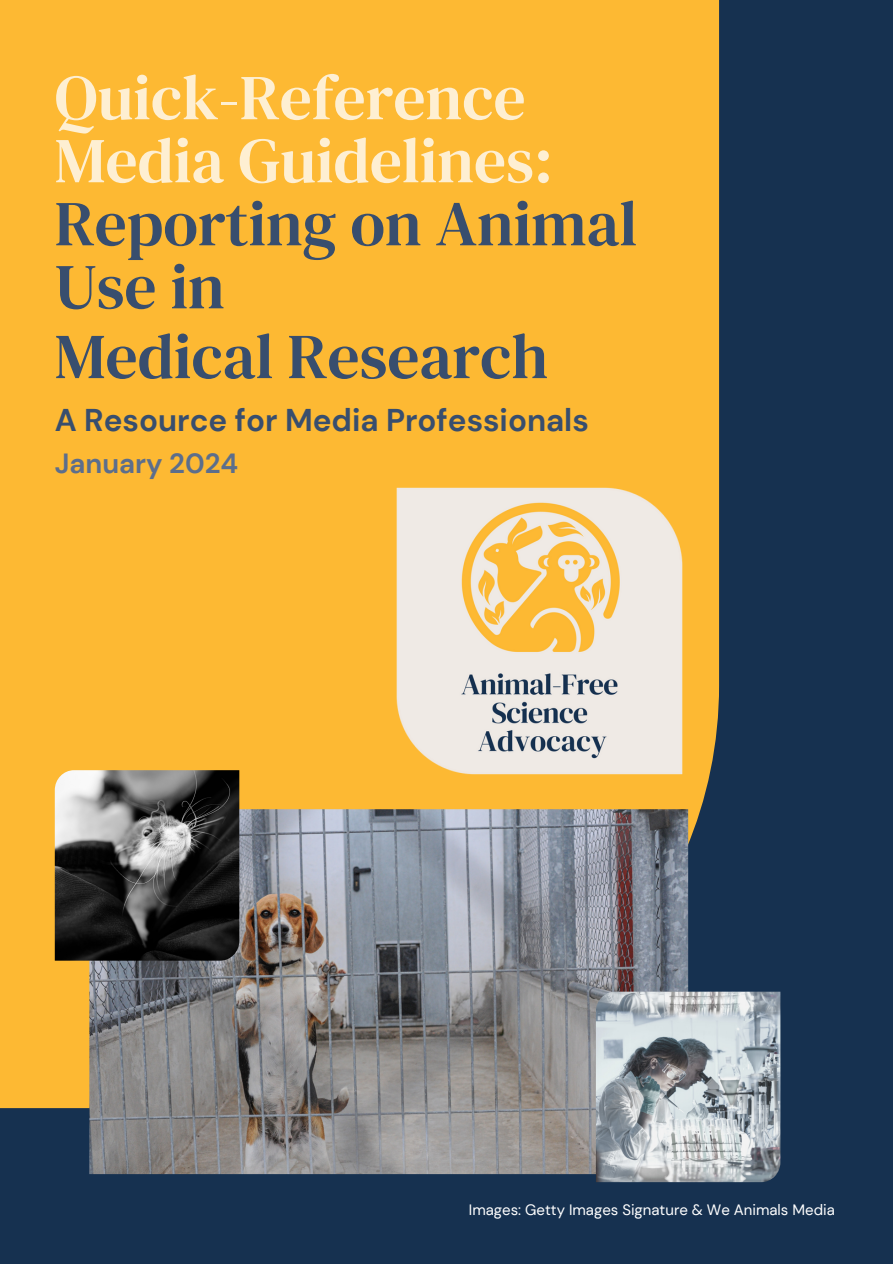
<style>
.page{position:relative;width:893px;height:1264px;background:#fff}
.page>*{position:absolute;margin:0;border:0;box-sizing:border-box;transform-origin:0 0}
.t1{font:63.75px/63px "DM Serif Text";color:#feefd2}
.t2{font:63.75px "DM Serif Text";color:#384e6e}
.t3{font:700 31.35px "DM Sans";color:#384e6e}
.t4{font:700 27.75px "DM Sans";color:#5c6e8c}
.t5{font:15px "DM Sans";color:#fff}
.s1{color:#384e6e}
</style>
<div class="page">
<div style="left:0;top:0;width:892px;height:1263px;background:#163150"></div>
<div style="left:0;top:0;width:719px;height:1108px;background:#fdb933"></div>
<img style="left:89px;top:809px;width:599px;height:365px">
<img style="left:55px;top:770px;width:184px;height:190px">
<img style="left:361px;top:452px;width:327px;height:357px">
<img style="left:596px;top:991px;width:184px;height:190px">
<p class="t1" style="left:55px;top:65px;width:584px">Quick-Reference<br>Media Guidelines:<br><span class="s1">Reporting on Animal<br>Use in</span></p>
<p class="t2" style="left:55px;top:312px;width:495px">Medical Research</p>
<p class="t3" style="left:55px;top:400px;width:535px">A Resource for Media Professionals</p>
<p class="t4" style="left:55px;top:445px;width:185px">January 2024</p>
<p class="t5" style="left:469px;top:1199px;width:367px">Images: Getty Images Signature &amp; We Animals Media</p>
</div>
